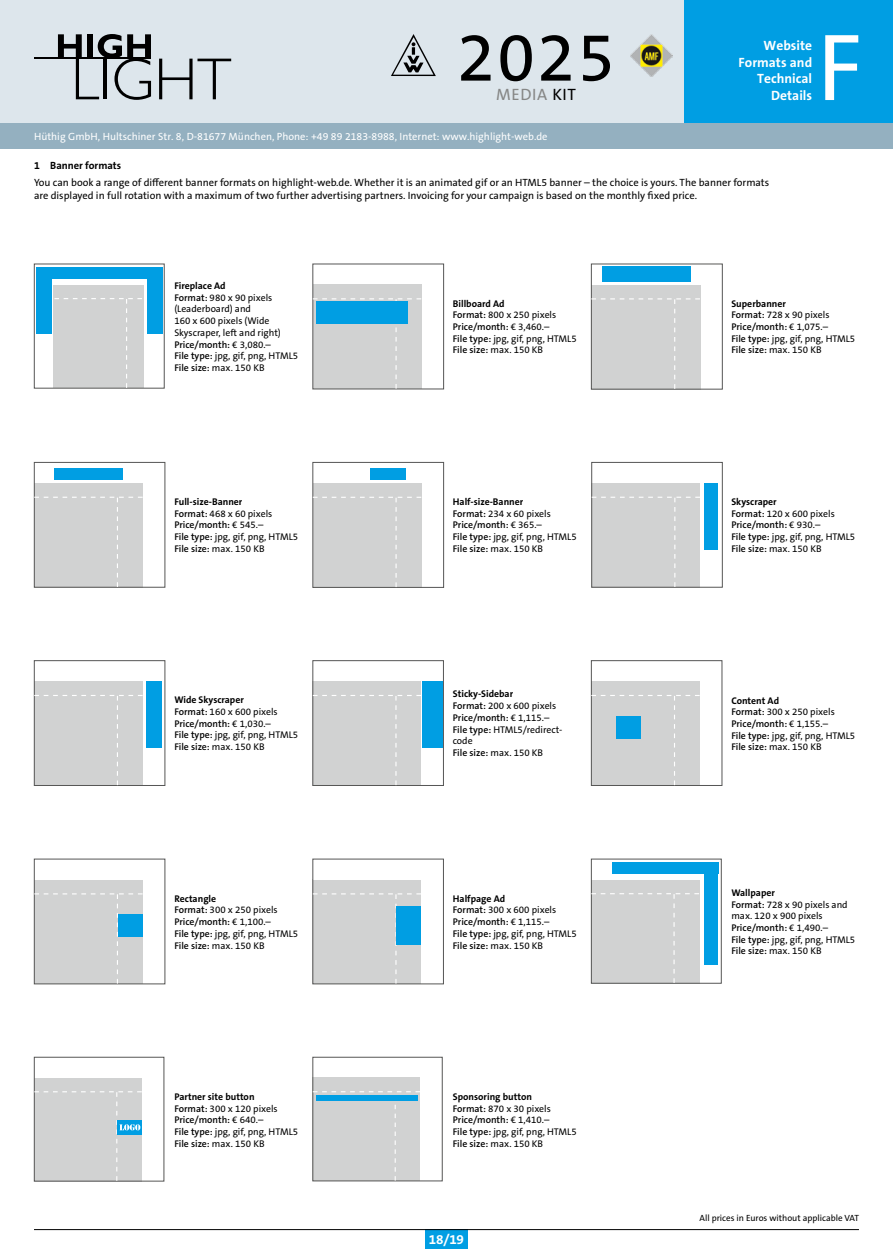
<style>
.page{position:relative;width:893px;height:1259px;background:#fff}
.page>*{position:absolute;margin:0;border:0;box-sizing:border-box;transform-origin:0 0}
.t1{font:96px "The Sans Os F";color:#fff}
.t2{font:69px "The Sans Os F";color:#000}
.t3{font:16.5px "The Sans Os F";letter-spacing:.04em;color:#868786}
.t4{font:700 13.5px/16.5px "The Sans Os F";color:#fff;text-align:right}
.t5{font:10.5px/12.6px "The Sans Os F";color:#000}
.t6{font:10.5px "The Sans Os F";color:#fff}
.t7{font:700 10.5px "The Sans Os F";color:#000}
.t8{font:9.75px/11.7px "The Sans Os F";color:#000}
.t9{font:9px "The Sans Os F";color:#000}
.s1{color:#000}
.s2{font-weight:700}
.s3{font-weight:600}
</style>
<div class="page">
<div style="left:0;top:0;width:893px;height:123px;background:#dde6ec"></div>
<div style="left:685px;top:0;width:208px;height:149px;background:#009ee3"></div>
<div style="left:0;top:123px;width:893px;height:26px;background:#94b0c0"></div>
<svg style="left:159px;top:59px;width:72px;height:40px"></svg>
<svg style="left:58px;top:34px;width:93px;height:66px"></svg>
<hr style="left:34px;top:58px;width:117px;height:1px;background:#000">
<img style="left:630px;top:34px;width:43px;height:42px">
<svg style="left:391px;top:34px;width:45px;height:42px"></svg>
<div style="left:591px;top:285px;width:109px;height:104px;background:#d1d2d2"></div>
<div style="left:591px;top:264px;width:132px;height:125px;border:1px solid #565655"></div>
<svg style="left:591px;top:298px;width:109px;height:91px"></svg>
<div style="left:602px;top:266px;width:89px;height:16px;background:#009ee3"></div>
<div style="left:313px;top:285px;width:108px;height:104px;background:#d1d2d2"></div>
<div style="left:313px;top:264px;width:131px;height:125px;border:1px solid #565655"></div>
<svg style="left:313px;top:298px;width:108px;height:91px"></svg>
<div style="left:317px;top:302px;width:91px;height:22px;background:#009ee3"></div>
<div style="left:54px;top:285px;width:90px;height:103px;background:#d1d2d2"></div>
<div style="left:34px;top:264px;width:131px;height:124px;border:1px solid #565655"></div>
<svg style="left:54px;top:298px;width:88px;height:90px"></svg>
<div style="left:44px;top:267px;width:117px;height:12px;background:#009ee3"></div>
<div style="left:147px;top:267px;width:15px;height:67px;background:#009ee3"></div>
<div style="left:36px;top:267px;width:16px;height:67px;background:#009ee3"></div>
<div style="left:34px;top:483px;width:109px;height:104px;background:#d1d2d2"></div>
<div style="left:34px;top:462px;width:131px;height:125px;border:1px solid #565655"></div>
<svg style="left:34px;top:497px;width:109px;height:90px"></svg>
<div style="left:54px;top:468px;width:69px;height:11px;background:#009ee3"></div>
<div style="left:313px;top:483px;width:108px;height:104px;background:#d1d2d2"></div>
<div style="left:313px;top:462px;width:131px;height:125px;border:1px solid #565655"></div>
<svg style="left:313px;top:497px;width:108px;height:90px"></svg>
<div style="left:370px;top:468px;width:35px;height:11px;background:#009ee3"></div>
<div style="left:591px;top:483px;width:109px;height:104px;background:#d1d2d2"></div>
<div style="left:591px;top:462px;width:132px;height:125px;border:1px solid #565655"></div>
<svg style="left:592px;top:497px;width:108px;height:90px"></svg>
<div style="left:704px;top:483px;width:14px;height:66px;background:#009ee3"></div>
<div style="left:425px;top:1229px;width:43px;height:19px;background:#009ee3"></div>
<hr style="left:34px;top:1229px;width:825px;height:1px;background:#000">
<div style="left:34px;top:1078px;width:108px;height:103px;background:#d1d2d2"></div>
<div style="left:34px;top:1057px;width:130px;height:124px;border:1px solid #565655"></div>
<svg style="left:34px;top:1091px;width:108px;height:89px"></svg>
<div style="left:313px;top:1078px;width:107px;height:103px;background:#d1d2d2"></div>
<div style="left:313px;top:1057px;width:129px;height:124px;border:1px solid #565655"></div>
<svg style="left:313px;top:1091px;width:107px;height:89px"></svg>
<div style="left:316px;top:1095px;width:101px;height:5px;background:#009ee3"></div>
<div style="left:591px;top:879px;width:108px;height:104px;background:#d1d2d2"></div>
<div style="left:591px;top:859px;width:131px;height:124px;border:1px solid #565655"></div>
<svg style="left:591px;top:893px;width:108px;height:90px"></svg>
<div style="left:612px;top:862px;width:106px;height:12px;background:#009ee3"></div>
<div style="left:705px;top:862px;width:13px;height:102px;background:#009ee3"></div>
<div style="left:313px;top:880px;width:108px;height:104px;background:#d1d2d2"></div>
<div style="left:313px;top:859px;width:131px;height:125px;border:1px solid #565655"></div>
<svg style="left:313px;top:893px;width:108px;height:90px"></svg>
<div style="left:397px;top:906px;width:24px;height:39px;background:#009ee3"></div>
<div style="left:34px;top:880px;width:109px;height:104px;background:#d1d2d2"></div>
<div style="left:34px;top:859px;width:131px;height:125px;border:1px solid #565655"></div>
<svg style="left:34px;top:893px;width:109px;height:90px"></svg>
<div style="left:118px;top:914px;width:25px;height:23px;background:#009ee3"></div>
<div style="left:591px;top:681px;width:109px;height:104px;background:#d1d2d2"></div>
<div style="left:591px;top:660px;width:131px;height:126px;border:1px solid #565655"></div>
<svg style="left:591px;top:695px;width:109px;height:90px"></svg>
<div style="left:616px;top:716px;width:25px;height:23px;background:#009ee3"></div>
<div style="left:313px;top:681px;width:108px;height:104px;background:#d1d2d2"></div>
<div style="left:313px;top:660px;width:131px;height:126px;border:1px solid #565655"></div>
<svg style="left:313px;top:695px;width:108px;height:90px"></svg>
<div style="left:422px;top:681px;width:21px;height:67px;background:#009ee3"></div>
<div style="left:34px;top:681px;width:109px;height:104px;background:#d1d2d2"></div>
<div style="left:34px;top:660px;width:131px;height:126px;border:1px solid #565655"></div>
<svg style="left:34px;top:695px;width:109px;height:90px"></svg>
<div style="left:146px;top:681px;width:16px;height:67px;background:#009ee3"></div>
<h2 class="t2" style="left:457px;top:13px;width:160px">2025</h2>
<h3 class="t3" style="left:496px;top:84px;width:81px">MEDIA <span class="s1">KIT</span></h3>
<p class="t6" style="left:34px;top:129px;width:515px">Hüthig GmbH, Hultschiner Str. 8, D-81677 München, Phone: +49 89 2183-8988, Internet: www.highlight-web.de</p>
<h3 class="t4" style="left:739px;top:38px;width:75px">Website<br>Formats and<br>Technical<br>Details</h3>
<p class="t7" style="left:34px;top:159px;width:89px">1 Banner formats</p>
<p class="t5" style="left:34px;top:176px;width:737px">You can book a range of different banner formats on highlight-web.de. Whether it is an animated gif or an HTML5 banner – the choice is yours. The banner formats are displayed in full rotation with a maximum of two further advertising partners. Invoicing for your campaign is based on the monthly fixed price.</p>
<h1 class="t1" style="left:817px;top:6px;width:47px">F</h1>
<p class="t8" style="left:174px;top:280px;width:125px"><span class="s2">Fireplace Ad<br></span><span class="s3">Format:</span> 980 x 90 pixels (Leaderboard) and<br>160 x 600 pixels (Wide<br>Skyscraper, left and right)<br><span class="s3">Price/month:</span> € 3,080.–<br><span class="s3">File type:</span> jpg, gif, png, HTML5<br><span class="s3">File size:</span> max. 150 KB</p>
<p class="t8" style="left:453px;top:297px;width:125px"><span class="s2">Billboard Ad<br></span><span class="s3">Format:</span> 800 x 250 pixels<br><span class="s3">Price/month:</span> € 3,460.–<br><span class="s3">File type:</span> jpg, gif, png, HTML5<br><span class="s3">File size:</span> max. 150 KB</p>
<p class="t8" style="left:731px;top:297px;width:125px"><span class="s2">Superbanner<br></span><span class="s3">Format:</span> 728 x 90 pixels<br><span class="s3">Price/month:</span> € 1,075.–<br><span class="s3">File type:</span> jpg, gif, png, HTML5<br><span class="s3">File size:</span> max. 150 KB</p>
<p class="t8" style="left:174px;top:496px;width:125px"><span class="s2">Full-size-Banner<br></span><span class="s3">Format:</span> 468 x 60 pixels<br><span class="s3">Price/month:</span> € 545.–<br><span class="s3">File type:</span> jpg, gif, png, HTML5<br><span class="s3">File size:</span> max. 150 KB</p>
<p class="t8" style="left:453px;top:496px;width:125px"><span class="s2">Half-size-Banner<br></span><span class="s3">Format:</span> 234 x 60 pixels<br><span class="s3">Price/month:</span> € 365.–<br><span class="s3">File type:</span> jpg, gif, png, HTML5<br><span class="s3">File size:</span> max. 150 KB</p>
<p class="t8" style="left:731px;top:496px;width:125px"><span class="s2">Skyscraper<br></span><span class="s3">Format:</span> 120 x 600 pixels<br><span class="s3">Price/month:</span> € 930.–<br><span class="s3">File type:</span> jpg, gif, png, HTML5<br><span class="s3">File size:</span> max. 150 KB</p>
<p class="t8" style="left:174px;top:694px;width:125px"><span class="s2">Wide Skyscraper<br></span><span class="s3">Format:</span> 160 x 600 pixels<br><span class="s3">Price/month:</span> € 1,030.–<br><span class="s3">File type:</span> jpg, gif, png, HTML5<br><span class="s3">File size:</span> max. 150 KB</p>
<p class="t8" style="left:174px;top:892px;width:125px"><span class="s2">Rectangle<br></span><span class="s3">Format:</span> 300 x 250 pixels<br><span class="s3">Price/month:</span> € 1,100.–<br><span class="s3">File type:</span> jpg, gif, png, HTML5<br><span class="s3">File size:</span> max. 150 KB</p>
<p class="t8" style="left:453px;top:688px;width:111px"><span class="s2">Sticky-Sidebar<br></span><span class="s3">Format:</span> 200 x 600 pixels<br><span class="s3">Price/month:</span> € 1,115.–<br><span class="s3">File type:</span> HTML5/redirect&shy;code<br><span class="s3">File size:</span> max. 150 KB</p>
<p class="t8" style="left:453px;top:892px;width:125px"><span class="s2">Halfpage Ad<br></span><span class="s3">Format:</span> 300 x 600 pixels<br><span class="s3">Price/month:</span> € 1,115.–<br><span class="s3">File type:</span> jpg, gif, png, HTML5<br><span class="s3">File size:</span> max. 150 KB</p>
<p class="t8" style="left:174px;top:1090px;width:125px"><span class="s2">Partner site button<br></span><span class="s3">Format:</span> 300 x 120 pixels<br><span class="s3">Price/month:</span> € 640.–<br><span class="s3">File type:</span> jpg, gif, png, HTML5<br><span class="s3">File size:</span> max. 150 KB</p>
<p class="t8" style="left:453px;top:1090px;width:125px"><span class="s2">Sponsoring button<br></span><span class="s3">Format:</span> 870 x 30 pixels<br><span class="s3">Price/month:</span> € 1,410.–<br><span class="s3">File type:</span> jpg, gif, png, HTML5<br><span class="s3">File size:</span> max. 150 KB</p>
<h3 class="t4" style="left:429px;top:1231px;width:37px">18/19</h3>
<p class="t8" style="left:731px;top:694px;width:125px"><span class="s2">Content Ad<br></span><span class="s3">Format:</span> 300 x 250 pixels<br><span class="s3">Price/month:</span> € 1,155.–<br><span class="s3">File type:</span> jpg, gif, png, HTML5<br><span class="s3">File size:</span> max. 150 KB</p>
<p class="t8" style="left:731px;top:887px;width:125px"><span class="s2">Wallpaper<br></span><span class="s3">Format:</span> 728 x 90 pixels and max. 120 x 900 pixels<br><span class="s3">Price/month:</span> € 1,490.–<br><span class="s3">File type:</span> jpg, gif, png, HTML5<br><span class="s3">File size:</span> max. 150 KB</p>
<p class="t9" style="left:700px;top:1211px;width:161px">All prices in Euros without applicable VAT</p>
</div>
